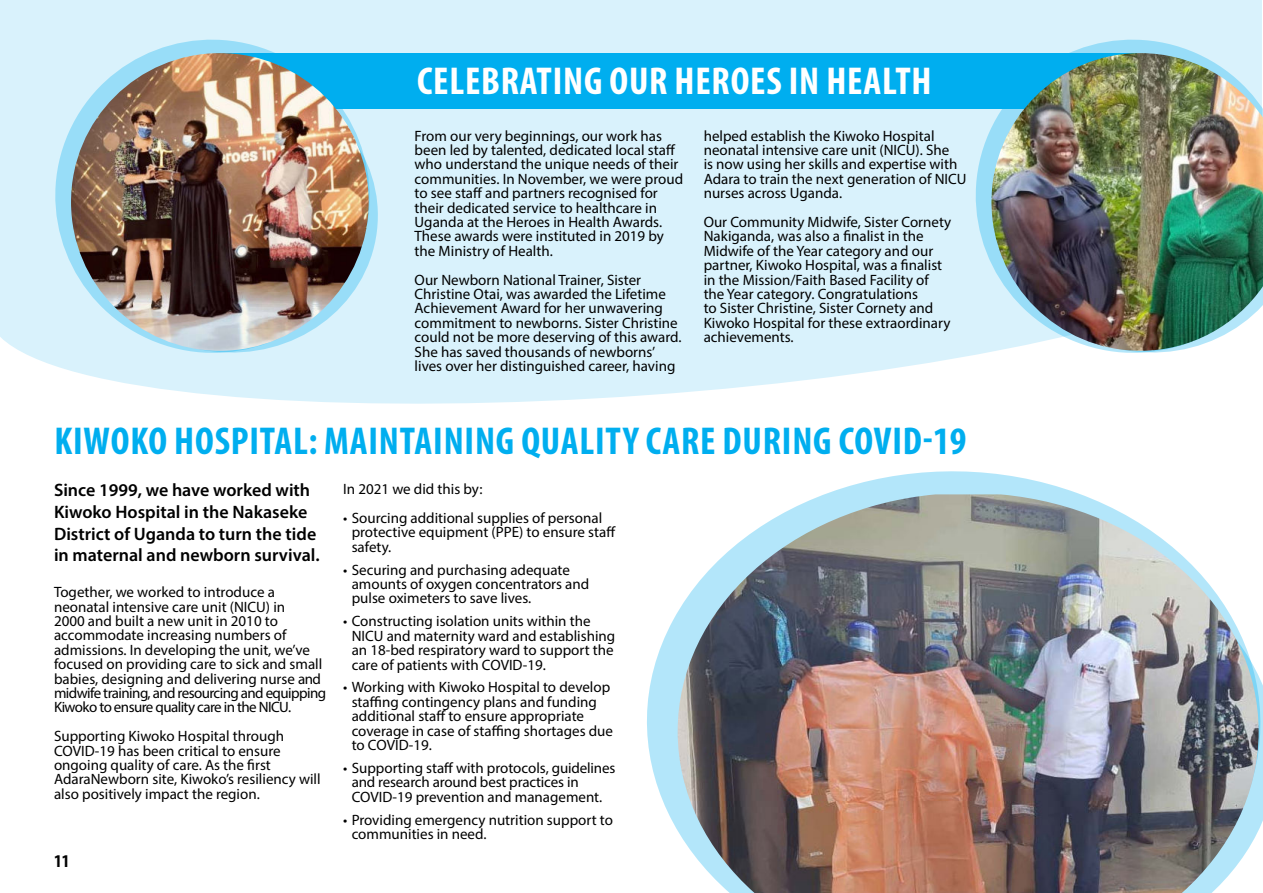
<style>
.page{position:relative;width:1263px;height:893px;background:#fff}
.page>*{position:absolute;margin:0;border:0;box-sizing:border-box;transform-origin:0 0}
.t1{font:700 condensed 39px "Myriad Pro";letter-spacing:.02em;color:#00aeef}
.t2{font:700 condensed 39px "Myriad Pro";letter-spacing:.02em;color:#fff}
.t3{font:600 18px/21.6px "Myriad Pro";color:#000}
.t4{font:700 condensed 18px "Myriad Pro";color:#000}
.t5{font:15px/14.4px "Myriad Pro";color:#000}
</style>
<div class="page">
<div style="left:0;top:0;width:1262px;height:407px;background:#d9f2fc"></div>
<svg style="left:0;top:337px;width:1262px;height:70px"></svg>
<div style="left:217px;top:54px;width:920px;height:55px;background:#00aeef"></div>
<svg style="left:34px;top:39px;width:357px;height:335px"></svg>
<img style="left:71px;top:53px;width:298px;height:298px;border-radius:149px">
<svg style="left:954px;top:39px;width:308px;height:335px"></svg>
<img style="left:991px;top:53px;width:272px;height:298px">
<svg style="left:647px;top:471px;width:616px;height:360px"></svg>
<img style="left:678px;top:494px;width:580px;height:399px">
<h1 class="t2" style="left:417px;top:65px;width:516px">CELEBRATING OUR HEROES IN HEALTH</h1>
<p class="t5" style="left:415px;top:130px;width:270px">From our very beginnings, our work has been led by talented, dedicated local staff who understand the unique needs of their communities. In November, we were proud to see staff and partners recognised for their dedicated service to healthcare in Uganda at the Heroes in Health Awards.<br>These awards were instituted in 2019 by the Ministry of Health.</p>
<p class="t5" style="left:415px;top:274px;width:268px">Our Newborn National Trainer, Sister Christine Otai, was awarded the Lifetime Achievement Award for her unwavering commitment to newborns. Sister Christine could not be more deserving of this award.<br>She has saved thousands of newborns’ lives over her distinguished career, having</p>
<p class="t5" style="left:704px;top:130px;width:264px">helped establish the Kiwoko Hospital neonatal intensive care unit (NICU). She<br>is now using her skills and expertise with Adara to train the next generation of NICU nurses across Uganda.</p>
<p class="t5" style="left:704px;top:216px;width:249px">Our Community Midwife, Sister Cornety Nakiganda, was also a finalist in the Midwife of the Year category and our partner, Kiwoko Hospital, was a finalist in the Mission/Faith Based Facility of the Year category. Congratulations<br>to Sister Christine, Sister Cornety and Kiwoko Hospital for these extraordinary achievements.</p>
<h1 class="t1" style="left:54px;top:426px;width:913px">KIWOKO HOSPITAL: MAINTAINING QUALITY CARE DURING COVID-19</h1>
<p class="t3" style="left:54px;top:481px;width:267px">Since 1999, we have worked with<br>Kiwoko Hospital in the Nakaseke<br>District of Uganda to turn the tide in maternal and newborn survival.</p>
<p class="t5" style="left:54px;top:586px;width:274px">Together, we worked to introduce a neonatal intensive care unit (NICU) in<br>2000 and built a new unit in 2010 to accommodate increasing numbers of admissions. In developing the unit, we’ve focused on providing care to sick and small babies, designing and delivering nurse and midwife training, and resourcing and equipping Kiwoko to ensure quality care in the NICU.</p>
<p class="t5" style="left:54px;top:730px;width:268px">Supporting Kiwoko Hospital through COVID-19 has been critical to ensure ongoing quality of care. As the first AdaraNewborn site, Kiwoko’s resiliency will also positively impact the region.</p>
<p class="t4" style="left:54px;top:854px;width:17px">11</p>
<p class="t5" style="left:343px;top:483px;width:141px">In 2021 we did this by:</p>
<p class="t5" style="left:352px;top:512px;width:266px;text-indent:-9px">• Sourcing additional supplies of personal protective equipment (PPE) to ensure staff safety.</p>
<p class="t5" style="left:352px;top:563px;width:239px;text-indent:-9px">• Securing and purchasing adequate amounts of oxygen concentrators and pulse oximeters to save lives.</p>
<p class="t5" style="left:352px;top:615px;width:265px;text-indent:-9px">• Constructing isolation units within the NICU and maternity ward and establishing an 18-bed respiratory ward to support the care of patients with COVID-19.</p>
<p class="t5" style="left:352px;top:681px;width:263px;text-indent:-9px">• Working with Kiwoko Hospital to develop staffing contingency plans and funding additional staff to ensure appropriate coverage in case of staffing shortages due to COVID-19.</p>
<p class="t5" style="left:352px;top:762px;width:265px;text-indent:-9px">• Supporting staff with protocols, guidelines and research around best practices in<br>COVID-19 prevention and management.</p>
<p class="t5" style="left:352px;top:814px;width:263px;text-indent:-9px">• Providing emergency nutrition support to communities in need.</p>
</div>
